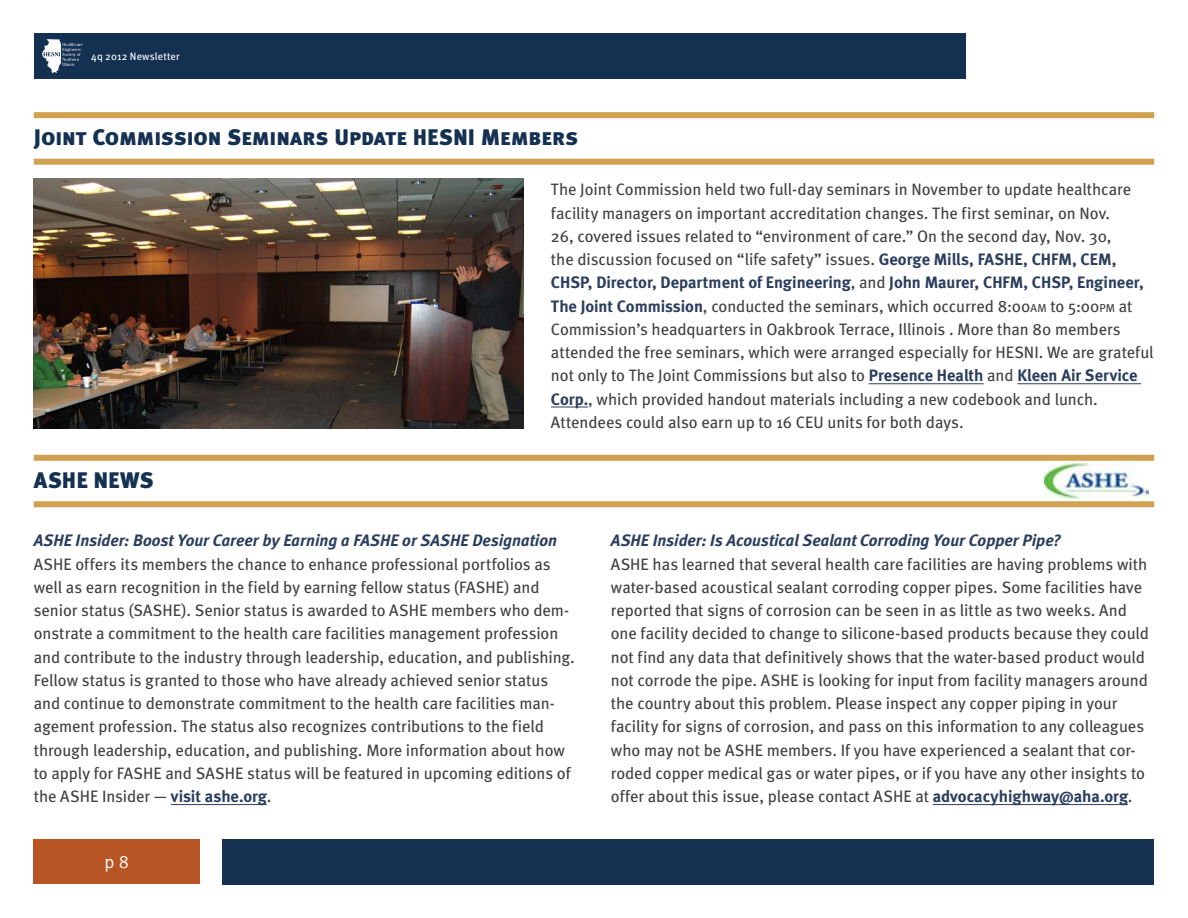
<style>
.page{position:relative;width:1188px;height:918px;background:#fff}
.page>*{position:absolute;margin:0;border:0;box-sizing:border-box;transform-origin:0 0}
.t1{font:22.5px "Meta Black Caps";letter-spacing:-.005em;color:#153152}
.t2{font:18px "Meta Normal";color:#fff}
.t3{font:16.5px/23.2px "Meta";letter-spacing:-.005em;color:#414042}
.t4{font:italic 700 16.5px "Meta";color:#2b3e5d}
.t5{font:10.5px "Meta";letter-spacing:.02em;color:#fff}
.s1{font-weight:700;color:#2b3e5d}
.s2{font-size:11.55px}
</style>
<div class="page">
<div style="left:222px;top:839px;width:932px;height:45px;background:#153152"></div>
<div style="left:34px;top:839px;width:166px;height:45px;background:#b75624"></div>
<div style="left:34px;top:34px;width:932px;height:45px;background:#153152"></div>
<div style="left:34px;top:112px;width:1120px;height:6px;background:#d0a151"></div>
<div style="left:34px;top:159px;width:1120px;height:6px;background:#d0a151"></div>
<hr style="left:869px;top:384px;width:115px;height:1px;background:#2b3e5d">
<hr style="left:1017px;top:384px;width:124px;height:1px;background:#2b3e5d">
<hr style="left:551px;top:407px;width:37px;height:1px;background:#2b3e5d">
<hr style="left:171px;top:804px;width:96px;height:1px;background:#2b3e5d">
<hr style="left:933px;top:804px;width:195px;height:1px;background:#2b3e5d">
<div style="left:34px;top:455px;width:1120px;height:6px;background:#d0a151"></div>
<div style="left:34px;top:501px;width:1120px;height:6px;background:#d0a151"></div>
<img style="left:1044px;top:464px;width:105px;height:34px">
<svg style="left:42px;top:39px;width:41px;height:34px"></svg>
<img style="left:34px;top:178px;width:490px;height:251px">
<p class="t5" style="left:91px;top:50px;width:90px">4q 2012 Newsletter</p>
<h1 class="t1" style="left:34px;top:124px;width:546px">Joint Commission Seminars Update HESNI Members</h1>
<p class="t3" style="left:551px;top:178px;width:604px">The Joint Commission held two full-day seminars in November to update healthcare facility managers on important accreditation changes. The first seminar, on Nov.<br>26, covered issues related to “environment of care.” On the second day, Nov. 30,<br>the discussion focused on “life safety” issues. <span class="s1">George Mills, FASHE, CHFM, CEM, CHSP, Director, Department of Engineering</span>, and <span class="s1">John Maurer, CHFM, CHSP, Engineer, The Joint Commission</span>, conducted the seminars, which occurred 8:00<span class="s2">AM</span> to 5:00<span class="s2">PM</span> at Commission’s headquarters in Oakbrook Terrace, Illinois . More than 80 members attended the free seminars, which were arranged especially for HESNI. We are grateful not only to The Joint Commissions but also to <span class="s1">Presence Health</span> and <span class="s1">Kleen Air Service Corp.</span>, which provided handout materials including a new codebook and lunch.<br>Attendees could also earn up to 16 CEU units for both days.</p>
<h1 class="t1" style="left:34px;top:466px;width:122px">ASHE NEWS</h1>
<p class="t4" style="left:34px;top:531px;width:525px">ASHE Insider: Boost Your Career by Earning a FASHE or SASHE Designation</p>
<p class="t3" style="left:34px;top:552px;width:543px">ASHE offers its members the chance to enhance professional portfolios as well as earn recognition in the field by earning fellow status (FASHE) and senior status (SASHE). Senior status is awarded to ASHE members who dem&shy;onstrate a commitment to the health care facilities management profession and contribute to the industry through leadership, education, and publishing.<br>Fellow status is granted to those who have already achieved senior status and continue to demonstrate commitment to the health care facilities man&shy;agement profession. The status also recognizes contributions to the field through leadership, education, and publishing. More information about how to apply for FASHE and SASHE status will be featured in upcoming editions of the ASHE Insider — <span class="s1">visit ashe.org</span>.</p>
<p class="t2" style="left:105px;top:852px;width:26px">p 8</p>
<p class="t4" style="left:611px;top:531px;width:451px">ASHE Insider: Is Acoustical Sealant Corroding Your Copper Pipe?</p>
<p class="t3" style="left:611px;top:552px;width:540px">ASHE has learned that several health care facilities are having problems with water-based acoustical sealant corroding copper pipes. Some facilities have reported that signs of corrosion can be seen in as little as two weeks. And one facility decided to change to silicone-based products because they could not find any data that definitively shows that the water-based product would not corrode the pipe. ASHE is looking for input from facility managers around the country about this problem. Please inspect any copper piping in your facility for signs of corrosion, and pass on this information to any colleagues who may not be ASHE members. If you have experienced a sealant that cor&shy;roded copper medical gas or water pipes, or if you have any other insights to offer about this issue, please contact ASHE at <span class="s1">advocacyhighway@aha.org</span>.</p>
</div>
